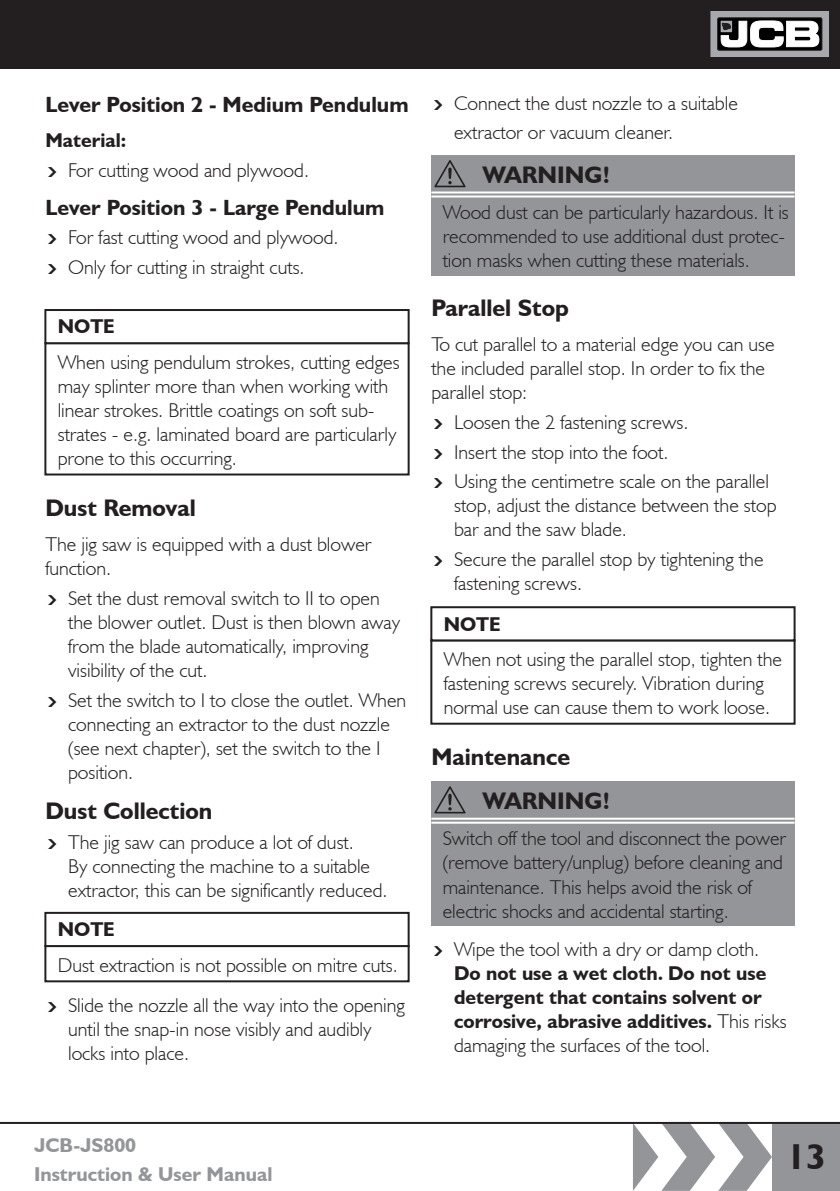
<style>
.page{position:relative;width:840px;height:1191px;background:#fff}
.page>*{position:absolute;margin:0;border:0;box-sizing:border-box;transform-origin:0 0}
.t1{font:700 36px "JCB Euro";color:#231f20}
.Inline_Title_1{font:700 24px "JCB Euro";color:#231f20}
.Inline_Title_2{font:700 22px "JCB Euro";color:#231f20}
.Warning_Box_Fill_Tex{font:300 20px/24px "JCB Euro";color:#231f20}
.Inline_Title_1-2{font:700 20px/24px "JCB Euro";color:#231f20}
.Inline_Title_1-3{font:300 20px/24px "JCB Euro";color:#231f20}
.t2{font:700 20px/29.6px "JCB Euro";color:#939598}
.s1{font-family:"Arrowstfb";font-weight:400;font-size:12px}
.s2{font-weight:300}
</style>
<div class="page">
<svg style="left:633px;top:1124px;width:138px;height:66px"></svg>
<div style="left:771px;top:1123px;width:68px;height:68px;background:#939598"></div>
<div style="left:0;top:0;width:839px;height:68px;background:#231f20"></div>
<svg style="left:712px;top:13px;width:114px;height:42px"></svg>
<div style="left:710px;top:11px;width:118px;height:46px;border:1px solid #a8a9ad"></div>
<svg style="left:717px;top:18px;width:104px;height:32px"></svg>
<div style="left:717px;top:18px;width:104px;height:32px;border:1px solid #231f20"></div>
<svg style="left:720px;top:21px;width:98px;height:26px;background:#adadad"></svg>
<hr style="left:0;top:1122px;width:839px;height:2px;background:#231f20">
<div style="left:44px;top:342px;width:365px;height:133px;border:2px solid #231f20"></div>
<div style="left:44px;top:309px;width:365px;height:35px;border:2px solid #231f20"></div>
<div style="left:44px;top:945px;width:365px;height:37px;border:2px solid #231f20"></div>
<div style="left:44px;top:912px;width:365px;height:35px;border:2px solid #231f20"></div>
<div style="left:431px;top:194px;width:363px;height:82px;background:#939598"></div>
<div style="left:431px;top:155px;width:40px;height:39px;background:#939598"></div>
<div style="left:471px;top:155px;width:323px;height:39px;background:#939598"></div>
<svg style="left:434px;top:160px;width:31px;height:27px"></svg>
<hr style="left:431px;top:191px;width:363px;height:2px;background:#fff">
<hr style="left:431px;top:195px;width:363px;height:2px;background:#fff">
<div style="left:430px;top:639px;width:365px;height:85px;border:2px solid #231f20"></div>
<div style="left:430px;top:606px;width:365px;height:35px;border:2px solid #231f20"></div>
<div style="left:431px;top:820px;width:363px;height:106px;background:#939598"></div>
<div style="left:431px;top:781px;width:40px;height:39px;background:#939598"></div>
<div style="left:471px;top:781px;width:323px;height:39px;background:#939598"></div>
<svg style="left:434px;top:786px;width:31px;height:27px"></svg>
<hr style="left:431px;top:817px;width:363px;height:2px;background:#fff">
<hr style="left:431px;top:821px;width:363px;height:2px;background:#fff">
<p class="Inline_Title_2" style="left:45px;top:91px;width:364px">Lever Position 2 - Medium Pendulum</p>
<p class="Inline_Title_1-2" style="left:45px;top:128px;width:82px">Material:</p>
<p class="Warning_Box_Fill_Tex" style="left:48px;top:158px;width:262px"><span class="s1">M</span> For cutting wood and plywood.</p>
<p class="Inline_Title_2" style="left:45px;top:193px;width:340px">Lever Position 3 - Large Pendulum</p>
<p class="Warning_Box_Fill_Tex" style="left:48px;top:225px;width:292px"><span class="s1">M</span> For fast cutting wood and plywood.</p>
<p class="Warning_Box_Fill_Tex" style="left:48px;top:255px;width:258px"><span class="s1">M</span> Only for cutting in straight cuts.</p>
<p class="Inline_Title_1-2" style="left:58px;top:314px;width:58px">NOTE</p>
<p class="Warning_Box_Fill_Tex" style="left:58px;top:350px;width:343px">When using pendulum strokes, cutting edges may splinter more than when working with linear strokes. Brittle coatings on soft sub&shy;strates - e.g. laminated board are particularly prone to this occurring.</p>
<p class="Inline_Title_1" style="left:45px;top:493px;width:152px">Dust Removal</p>
<p class="Inline_Title_1-3" style="left:45px;top:532px;width:327px">The jig saw is equipped with a dust blower function.</p>
<p class="Warning_Box_Fill_Tex" style="left:68px;top:586px;width:333px;text-indent:-20px"><span class="s1">M</span> Set the dust removal switch to II to open the blower outlet. Dust is then blown away from the blade automatically, improving visibility of the cut.</p>
<p class="Warning_Box_Fill_Tex" style="left:68px;top:687px;width:339px;text-indent:-20px"><span class="s1">M</span> Set the switch to I to close the outlet. When connecting an extractor to the dust nozzle (see next chapter), set the switch to the I position.</p>
<p class="Inline_Title_1" style="left:45px;top:795px;width:168px">Dust Collection</p>
<p class="Warning_Box_Fill_Tex" style="left:68px;top:829px;width:321px;text-indent:-20px"><span class="s1">M</span> The jig saw can produce a lot of dust.<br>By connecting the machine to a suitable extractor, this can be significantly reduced.</p>
<p class="Inline_Title_1-2" style="left:58px;top:917px;width:58px">NOTE</p>
<p class="Warning_Box_Fill_Tex" style="left:58px;top:952px;width:341px">Dust extraction is not possible on mitre cuts.</p>
<p class="Warning_Box_Fill_Tex" style="left:68px;top:992px;width:338px;text-indent:-20px"><span class="s1">M</span> Slide the nozzle all the way into the opening until the snap-in nose visibly and audibly locks into place.</p>
<p class="Warning_Box_Fill_Tex" style="left:454px;top:88px;width:285px;line-height:28.8px;text-indent:-20px"><span class="s1">M</span> Connect the dust nozzle to a suitable extractor or vacuum cleaner.</p>
<p class="Inline_Title_1" style="left:482px;top:160px;width:129px">WARNING!</p>
<p class="Warning_Box_Fill_Tex" style="left:442px;top:200px;width:347px">Wood dust can be particularly hazardous. It is recommended to use additional dust protec&shy;tion masks when cutting these materials.</p>
<p class="Inline_Title_1" style="left:431px;top:293px;width:139px">Parallel Stop</p>
<p class="Inline_Title_1-3" style="left:431px;top:332px;width:345px">To cut parallel to a material edge you can use the included parallel stop. In order to fix the parallel stop:</p>
<p class="Warning_Box_Fill_Tex" style="left:434px;top:410px;width:256px"><span class="s1">M</span> Loosen the 2 fastening screws.</p>
<p class="Warning_Box_Fill_Tex" style="left:434px;top:439px;width:236px"><span class="s1">M</span> Insert the stop into the foot.</p>
<p class="Warning_Box_Fill_Tex" style="left:454px;top:469px;width:324px;text-indent:-20px"><span class="s1">M</span> Using the centimetre scale on the parallel stop, adjust the distance between the stop bar and the saw blade.</p>
<p class="Warning_Box_Fill_Tex" style="left:454px;top:547px;width:311px;text-indent:-20px"><span class="s1">M</span> Secure the parallel stop by tightening the fastening screws.</p>
<p class="Inline_Title_1-2" style="left:443px;top:611px;width:58px">NOTE</p>
<p class="Warning_Box_Fill_Tex" style="left:443px;top:647px;width:340px">When not using the parallel stop, tighten the fastening screws securely. Vibration during normal use can cause them to work loose.</p>
<p class="Inline_Title_1" style="left:431px;top:741px;width:140px">Maintenance</p>
<p class="Inline_Title_1" style="left:482px;top:786px;width:129px">WARNING!</p>
<p class="Warning_Box_Fill_Tex" style="left:442px;top:826px;width:345px">Switch off the tool and disconnect the power (remove battery/unplug) before cleaning and maintenance. This helps avoid the risk of electric shocks and accidental starting.</p>
<p class="Inline_Title_1-2" style="left:454px;top:936px;width:334px;text-indent:-20px"><span class="s1">M</span> <span class="s2">Wipe the tool with a dry or damp cloth.<br></span>Do not use a wet cloth. Do not use detergent that contains solvent or corrosive, abrasive additives. <span class="s2">This risks damaging the surfaces of the tool.</span></p>
<p class="t2" style="left:34px;top:1129px;width:240px">JCB-JS800<br>Instruction &amp; User Manual</p>
<h1 class="t1" style="left:785px;top:1134px;width:41px">13</h1>
</div>
